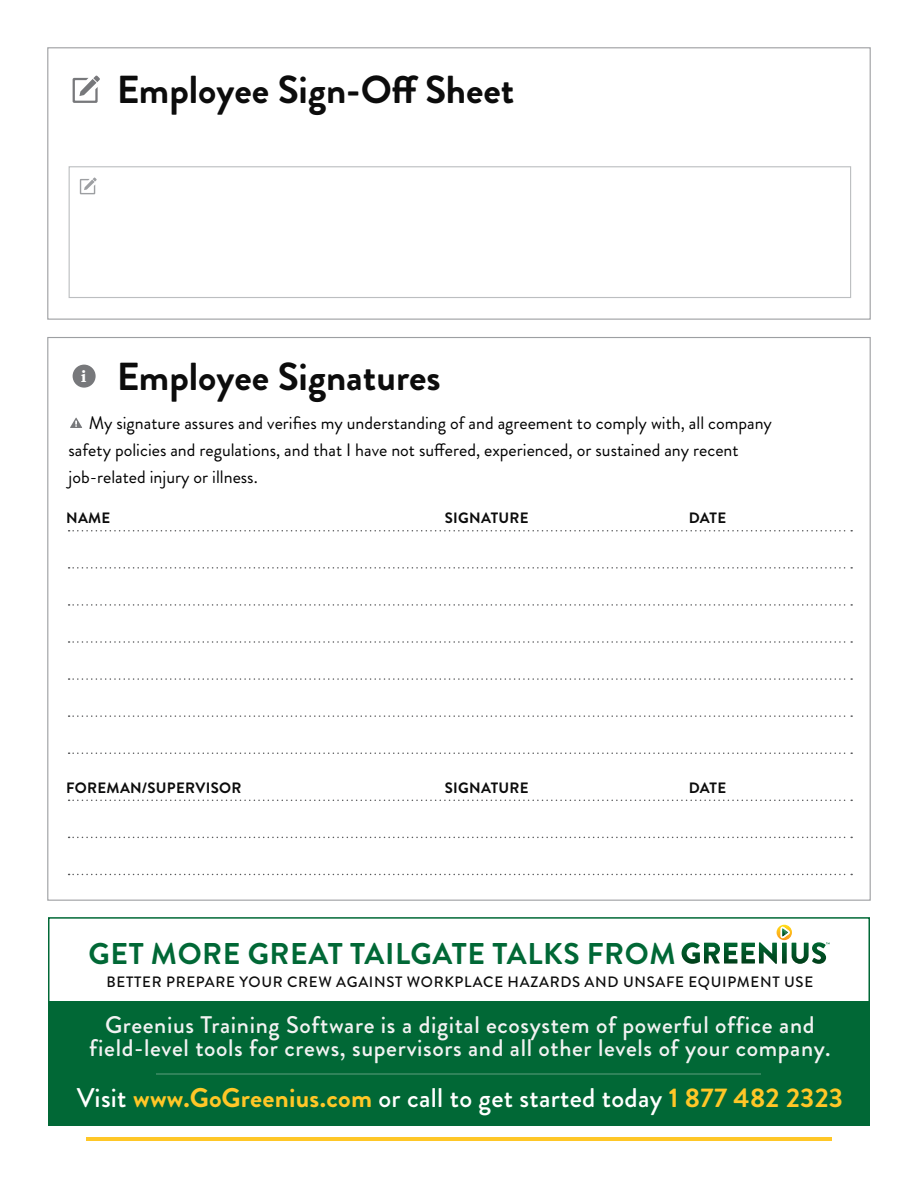
<style>
.page{position:relative;width:918px;height:1188px;background:#fff}
.page>*{position:absolute;margin:0;border:0;box-sizing:border-box;transform-origin:0 0}
.t1{font:700 39px "Brandon Grotesque";color:#0c0c0c}
.t2{font:700 30px "Brandon Grotesque";letter-spacing:.02em;color:#016836}
.t3{font:700 27px "Brandon Grotesque";letter-spacing:.01em;color:#ffc727}
.t4{font:500 24px/22.5px "Brandon Grotesque";letter-spacing:.025em;color:#f2f2f2;text-align:center}
.t5{font:18px/27px "Brandon Grotesque";color:#000}
.t6{font:700 16.5px "Farnham Display";color:#fff}
.t7{font:500 15px "Brandon Grotesque";letter-spacing:.045em;color:#0c0c0c}
.t8{font:700 15px "Brandon Grotesque";letter-spacing:.02em;color:#0c0c0c}
.s1{font-weight:500;color:#fff}
</style>
<div class="page">
<div style="left:69px;top:166px;width:782px;height:132px;border:1px solid #bcbec0"></div>
<svg style="left:73px;top:75px;width:27px;height:28px"></svg>
<svg style="left:80px;top:177px;width:17px;height:17px"></svg>
<div style="left:73px;top:365px;width:23px;height:23px;background:#77787b;border-radius:50%"></div>
<svg style="left:69px;top:530px;width:783px;height:2px"></svg>
<svg style="left:69px;top:800px;width:783px;height:1px"></svg>
<svg style="left:69px;top:567px;width:783px;height:2px"></svg>
<svg style="left:69px;top:837px;width:783px;height:1px"></svg>
<svg style="left:69px;top:604px;width:783px;height:2px"></svg>
<svg style="left:69px;top:874px;width:783px;height:1px"></svg>
<svg style="left:69px;top:641px;width:783px;height:2px"></svg>
<svg style="left:69px;top:678px;width:783px;height:2px"></svg>
<svg style="left:69px;top:715px;width:783px;height:2px"></svg>
<svg style="left:69px;top:752px;width:783px;height:2px"></svg>
<svg style="left:70px;top:418px;width:12px;height:10px"></svg>
<hr style="left:86px;top:1138px;width:746px;height:3px;background:#ffc727">
<div style="left:48px;top:1001px;width:822px;height:124px;background:#016836"></div>
<div style="left:48px;top:917px;width:822px;height:104px;border:2px solid #016836"></div>
<hr style="left:157px;top:1073px;width:604px;height:2px;background:#f2f2f2">
<svg style="left:682px;top:925px;width:148px;height:39px"></svg>
<h1 class="t1" style="left:117px;top:62px;width:399px">Employee Sign-Off Sheet</h1>
<h1 class="t1" style="left:117px;top:349px;width:326px">Employee Signatures</h1>
<p class="t6" style="left:81px;top:366px;width:7px">i</p>
<p class="t5" style="left:69px;top:409px;width:705px;text-indent:20px">My signature assures and verifies my understanding of and agreement to comply with, all company safety policies and regulations, and that I have not suffered, experienced, or sustained any recent job-related injury or illness.</p>
<p class="t8" style="left:66px;top:507px;width:46px">NAME</p>
<p class="t8" style="left:445px;top:507px;width:85px">SIGNATURE</p>
<p class="t8" style="left:689px;top:507px;width:39px">DATE</p>
<p class="t8" style="left:66px;top:777px;width:177px">FOREMAN/SUPERVISOR</p>
<p class="t8" style="left:445px;top:777px;width:85px">SIGNATURE</p>
<p class="t8" style="left:689px;top:777px;width:39px">DATE</p>
<h2 class="t2" style="left:88px;top:933px;width:589px">GET MORE GREAT TAILGATE TALKS FROM</h2>
<p class="t7" style="left:107px;top:972px;width:708px">BETTER PREPARE YOUR CREW AGAINST WORKPLACE HAZARDS AND UNSAFE EQUIPMENT USE</p>
<h3 class="t4" style="left:89px;top:1014px;width:743px">Greenius Training Software is a digital ecosystem of powerful office and field-level tools for crews, supervisors and all other levels of your company.</h3>
<h3 class="t3" style="left:77px;top:1079px;width:768px"><span class="s1">Visit</span> www.GoGreenius.com <span class="s1">or call to get started today</span> 1 877 482 2323</h3>
</div>
